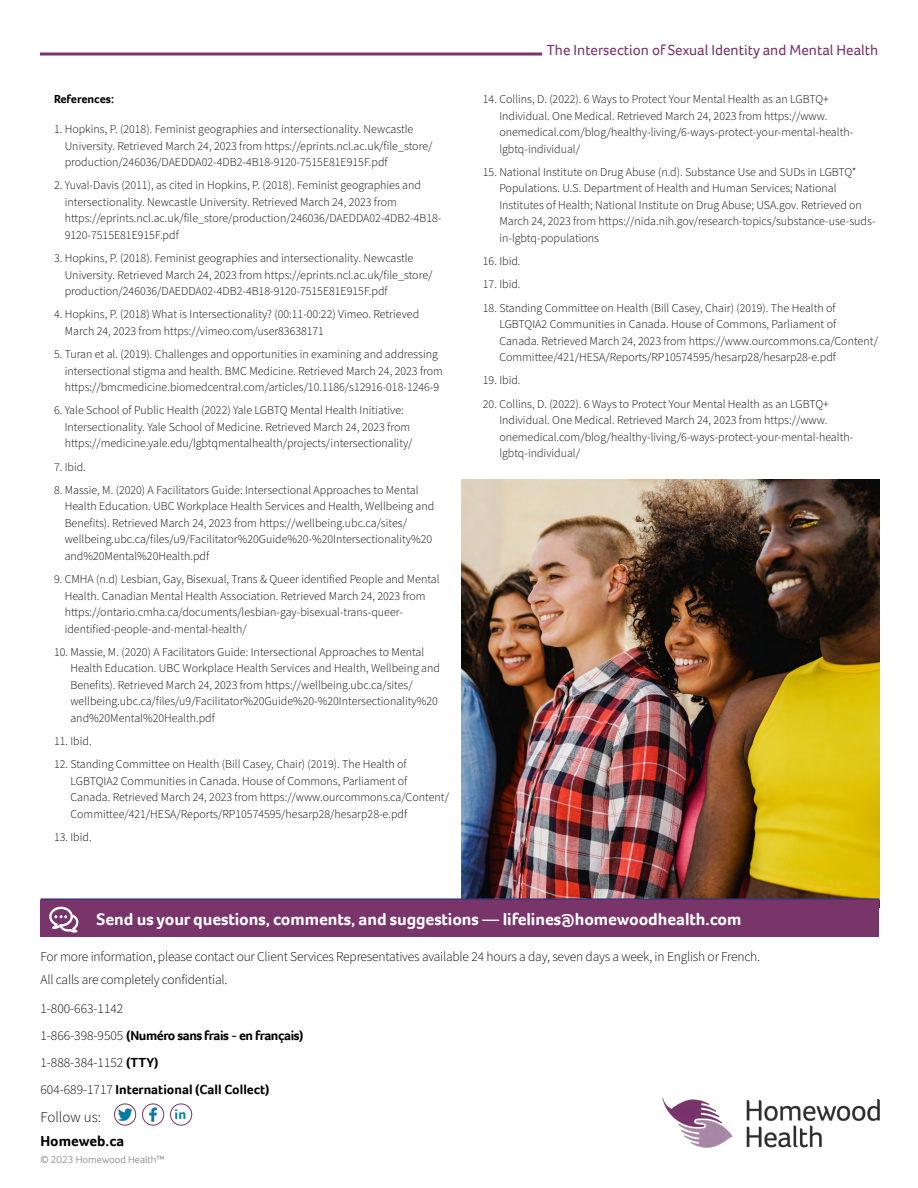
<style>
.page{position:relative;width:918px;height:1188px;background:#fff}
.page>*{position:absolute;margin:0;border:0;box-sizing:border-box;transform-origin:0 0}
.BodyCopy{font:700 17.25px "Foco";letter-spacing:-.005em;color:#fff}
.t1{font:15px "Foco";color:#79356a}
.BodyCopy-2{font:700 15px "Foco";color:#000}
.BodyCopy-3{font:300 15px "Source Sans Pro";color:#000}
.BodyCopy-4{font:700 14.1px "Foco";color:#0083a8}
.BodyCopy-5{font:300 13.5px/22.5px "Source Sans Pro";letter-spacing:-.015em;color:#000}
.BodyCopy-6{font:700 13.5px/27px "Foco";letter-spacing:-.025em;color:#000}
.t2{font:300 12px/16.5px "Source Sans Pro";color:#000}
.t3{font:700 12px "Foco";color:#000}
.t4{font:300 10.5px "Foco";color:#797a7d}
.s1{font-family:"Source Sans Pro";font-weight:300}
</style>
<div class="page">
<img style="left:662px;top:1098px;width:218px;height:50px">
<hr style="left:40px;top:53px;width:502px;height:3px;background:#79356a">
<img style="left:461px;top:480px;width:418px;height:418px">
<hr style="left:40px;top:898px;width:839px;height:3px;background:#40367a">
<div style="left:40px;top:901px;width:839px;height:36px;background:#79356a"></div>
<svg style="left:49px;top:907px;width:30px;height:26px"></svg>
<img style="left:117px;top:1107px;width:16px;height:15px">
<div style="left:114px;top:1104px;width:22px;height:21px;border:1px solid #79356a;border-radius:50%"></div>
<img style="left:142px;top:1104px;width:22px;height:21px;border-radius:11px">
<div style="left:142px;top:1104px;width:22px;height:21px;border:1px solid #79356a;border-radius:50%"></div>
<div style="left:170px;top:1104px;width:22px;height:21px;border:1px solid #79356a;border-radius:50%"></div>
<p class="t3" style="left:54px;top:91px;width:62px">References:</p>
<p class="t2" style="left:65px;top:121px;width:369px;text-indent:-11px">1. Hopkins, P. (2018). Feminist geographies and intersectionality. Newcastle<br>University. Retrieved March 24, 2023 from https://eprints.ncl.ac.uk/file_store/ production/246036/DAEDDA02-4DB2-4B18-9120-7515E81E915F.pdf</p>
<p class="t2" style="left:65px;top:177px;width:378px;text-indent:-11px">2. Yuval-Davis (2011), as cited in Hopkins, P. (2018). Feminist geographies and intersectionality. Newcastle University. Retrieved March 24, 2023 from https://eprints.ncl.ac.uk/file_store/production/246036/DAEDDA02-4DB2-4B18- 9120-7515E81E915F.pdf</p>
<p class="t2" style="left:65px;top:250px;width:369px;text-indent:-11px">3. Hopkins, P. (2018). Feminist geographies and intersectionality. Newcastle<br>University. Retrieved March 24, 2023 from https://eprints.ncl.ac.uk/file_store/ production/246036/DAEDDA02-4DB2-4B18-9120-7515E81E915F.pdf</p>
<p class="t2" style="left:65px;top:306px;width:356px;text-indent:-11px">4. Hopkins, P. (2018) What is Intersectionality? (00:11-00:22) Vimeo. Retrieved<br>March 24, 2023 from https://vimeo.com/user83638171</p>
<p class="t2" style="left:65px;top:346px;width:380px;text-indent:-11px">5. Turan et al. (2019). Challenges and opportunities in examining and addressing intersectional stigma and health. BMC Medicine. Retrieved March 24, 2023 from https://bmcmedicine.biomedcentral.com/articles/10.1186/s12916-018-1246-9</p>
<p class="t2" style="left:65px;top:402px;width:349px;text-indent:-11px">6. Yale School of Public Health (2022) Yale LGBTQ Mental Health Initiative:<br>Intersectionality. Yale School of Medicine. Retrieved March 24, 2023 from https://medicine.yale.edu/lgbtqmentalhealth/projects/intersectionality/</p>
<p class="t2" style="left:54px;top:459px;width:33px">7. Ibid.</p>
<p class="t2" style="left:65px;top:482px;width:371px;text-indent:-11px">8. Massie, M. (2020) A Facilitators Guide: Intersectional Approaches to Mental Health Education. UBC Workplace Health Services and Health, Wellbeing and Benefits). Retrieved March 24, 2023 from https://wellbeing.ubc.ca/sites/ wellbeing.ubc.ca/files/u9/Facilitator%20Guide%20-%20Intersectionality%20 and%20Mental%20Health.pdf</p>
<p class="t2" style="left:65px;top:571px;width:376px;text-indent:-11px">9. CMHA (n.d) Lesbian, Gay, Bisexual, Trans &amp; Queer identified People and Mental Health. Canadian Mental Health Association. Retrieved March 24, 2023 from https://ontario.cmha.ca/documents/lesbian-gay-bisexual-trans-queer&shy;identified-people-and-mental-health/</p>
<p class="t2" style="left:70px;top:644px;width:371px;text-indent:-16px">10. Massie, M. (2020) A Facilitators Guide: Intersectional Approaches to Mental Health Education. UBC Workplace Health Services and Health, Wellbeing and Benefits). Retrieved March 24, 2023 from https://wellbeing.ubc.ca/sites/ wellbeing.ubc.ca/files/u9/Facilitator%20Guide%20-%20Intersectionality%20 and%20Mental%20Health.pdf</p>
<p class="t2" style="left:54px;top:733px;width:39px">11. Ibid.</p>
<p class="t2" style="left:70px;top:756px;width:380px;text-indent:-16px">12. Standing Committee on Health (Bill Casey, Chair) (2019). The Health of LGBTQIA2 Communities in Canada. House of Commons, Parliament of Canada. Retrieved March 24, 2023 from https://www.ourcommons.ca/Content/ Committee/421/HESA/Reports/RP10574595/hesarp28/hesarp28-e.pdf</p>
<p class="t2" style="left:54px;top:829px;width:39px">13. Ibid.</p>
<p class="t1" style="left:547px;top:40px;width:333px">The Intersection of Sexual Identity and Mental Health</p>
<p class="t2" style="left:499px;top:91px;width:355px;text-indent:-16px">14. Collins, D. (2022). 6 Ways to Protect Your Mental Health as an LGBTQ+ Individual. One Medical. Retrieved March 24, 2023 from https://www. onemedical.com/blog/healthy-living/6-ways-protect-your-mental-health&shy;lgbtq-individual/</p>
<p class="t2" style="left:499px;top:164px;width:378px;text-indent:-16px">15. National Institute on Drug Abuse (n.d). Substance Use and SUDs in LGBTQ* Populations. U.S. Department of Health and Human Services; National Institutes of Health; National Institute on Drug Abuse; USA.gov. Retrieved on March 24, 2023 from https://nida.nih.gov/research-topics/substance-use-suds&shy;in-lgbtq-populations</p>
<p class="t2" style="left:483px;top:253px;width:39px">16. Ibid.</p>
<p class="t2" style="left:483px;top:276px;width:39px">17. Ibid.</p>
<p class="t2" style="left:499px;top:300px;width:380px;text-indent:-16px">18. Standing Committee on Health (Bill Casey, Chair) (2019). The Health of LGBTQIA2 Communities in Canada. House of Commons, Parliament of Canada. Retrieved March 24, 2023 from https://www.ourcommons.ca/Content/ Committee/421/HESA/Reports/RP10574595/hesarp28/hesarp28-e.pdf</p>
<p class="t2" style="left:483px;top:372px;width:39px">19. Ibid.</p>
<p class="t2" style="left:499px;top:396px;width:355px;text-indent:-16px">20. Collins, D. (2022). 6 Ways to Protect Your Mental Health as an LGBTQ+ Individual. One Medical. Retrieved March 24, 2023 from https://www. onemedical.com/blog/healthy-living/6-ways-protect-your-mental-health&shy;lgbtq-individual/</p>
<p class="BodyCopy" style="left:97px;top:908px;width:646px">Send us your questions, comments, and suggestions — lifelines@homewoodhealth.com</p>
<p class="BodyCopy-5" style="left:40px;top:946px;width:721px">For more information, please contact our Client Services Representatives available 24 hours a day, seven days a week, in English or French.<br>All calls are completely confidential.</p>
<p class="BodyCopy-6" style="left:40px;top:995px;width:265px"><span class="s1">1-800-663-1142<br>1-866-398-9505</span> (Numéro sans frais - en français)<br><span class="s1">1-888-384-1152</span> (TTY)<br><span class="s1">604-689-1717</span> International (Call Collect)</p>
<p class="BodyCopy-3" style="left:40px;top:1107px;width:62px">Follow us:</p>
<p class="BodyCopy-4" style="left:175px;top:1104px;width:13px">in</p>
<p class="BodyCopy-2" style="left:40px;top:1131px;width:85px">Homeweb.ca</p>
<p class="t4" style="left:40px;top:1153px;width:126px">© 2023 Homewood Health™</p>
</div>
